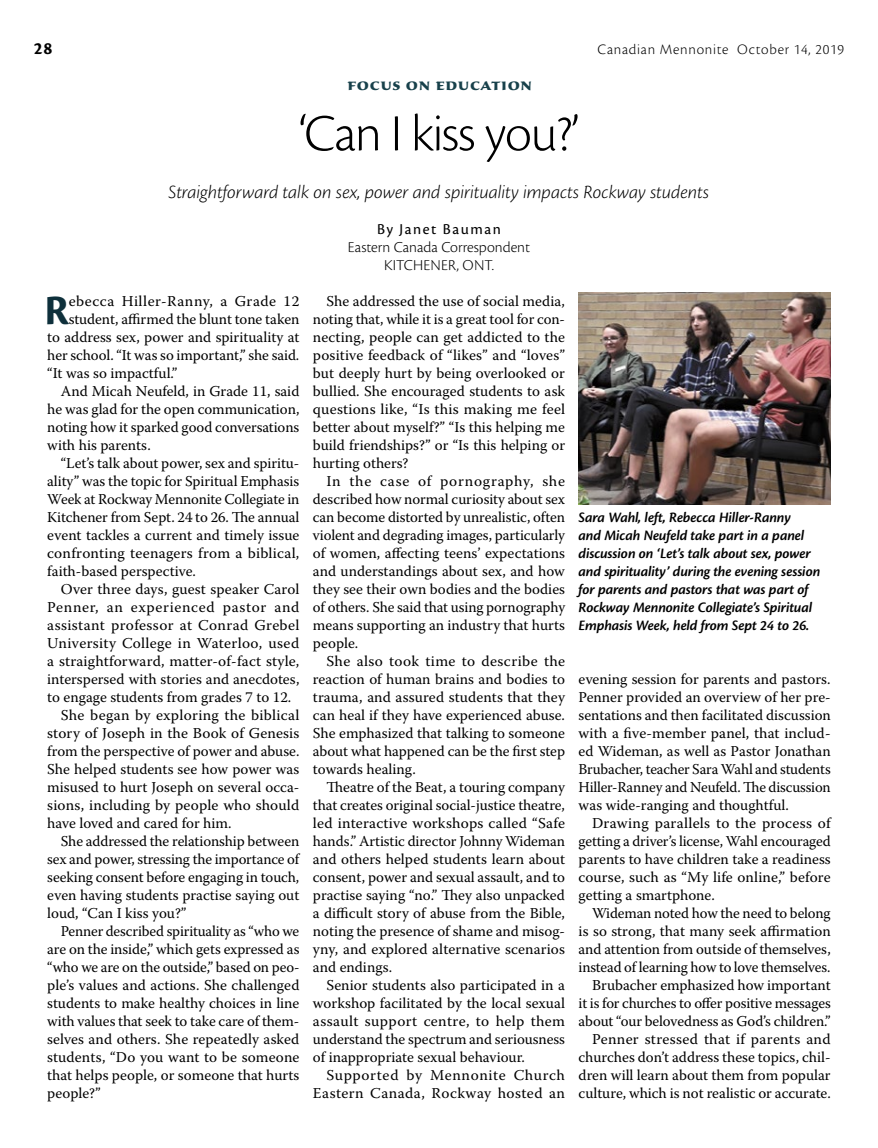
<style>
.page{position:relative;width:878px;height:1148px;background:#fff}
.page>*{position:absolute;margin:0;border:0;box-sizing:border-box;transform-origin:0 0}
.t1{font:300 54px "Cronos Pro";letter-spacing:-.03em;color:#000}
.t2{font:700 43.65px "Cronos Pro";color:#0e303b}
.t3{font:italic 300 19.5px "Cronos Pro";letter-spacing:-.005em;color:#000}
.t4{font:700 18px "Sava Pro";letter-spacing:.035em;color:#18414b}
.t5{font:700 18px "Cronos Pro";color:#000}
.t6{font:300 15.75px/18px "Cronos Pro";letter-spacing:.01em;color:#000;text-align:center}
.t7{font:15.75px "Cronos Pro";color:#000}
.t8{font:15px/18px "Warnock Pro";color:#000;text-align:justify}
.t9{font:italic 600 15px/18px "Cronos Pro";letter-spacing:-.01em;color:#000}
.t10{font:15px/18px "Warnock Pro";letter-spacing:.035em;color:#000;text-align:right}
.t11{font:15px "Warnock Pro";letter-spacing:.02em;color:#000}
.t12{font:15px "Warnock Pro";letter-spacing:.025em;color:#000}
.t13{font:300 15px "Cronos Pro";letter-spacing:.05em;color:#000}
.t14{font:15px "Warnock Pro";letter-spacing:.04em;color:#000}
</style>
<div class="page">
<img style="left:578px;top:292px;width:252px;height:212px">
<p class="t5" style="left:34px;top:38px;width:20px">28</p>
<p class="t13" style="left:597px;top:41px;width:248px">Canadian Mennonite October 14, 2019</p>
<p class="t4" style="left:347px;top:72px;width:186px">focus on education</p>
<h1 class="t1" style="left:298px;top:102px;width:282px">‘Can I kiss you?’</h1>
<h3 class="t3" style="left:169px;top:181px;width:542px">Straightforward talk on sex, power and spirituality impacts Rockway students</h3>
<p class="t7" style="left:377px;top:220px;width:125px">By Janet Bauman</p>
<p class="t6" style="left:348px;top:238px;width:184px">Eastern Canada Correspondent<br>KITCHENER, ONT.</p>
<h2 class="t2" style="left:44px;top:285px;width:26px">R</h2>
<p class="t10" style="left:69px;top:292px;width:232px">ebecca Hiller-Ranny, a Grade 12</p>
<p class="t8" style="left:313px;top:292px;width:254px;text-indent:14px">She addressed the use of social media, noting that, while it is a great tool for con&shy;necting, people can get addicted to the positive feedback of “likes” and “loves” but deeply hurt by being overlooked or bullied. She encouraged students to ask questions like, “Is this making me feel better about myself?” “Is this helping me build friendships?” or “Is this helping or hurting others?</p>
<p class="t8" style="left:313px;top:472px;width:254px;text-indent:14px">In the case of pornography, she described how normal curiosity about sex can become distorted by unrealistic, often violent and degrading images, particularly of women, affecting teens’ expectations and understandings about sex, and how they see their own bodies and the bodies of others. She said that using pornography means supporting an industry that hurts people.</p>
<p class="t8" style="left:313px;top:652px;width:254px;text-indent:14px">She also took time to describe the reaction of human brains and bodies to trauma, and assured students that they can heal if they have experienced abuse.<br>She emphasized that talking to someone about what happened can be the first step towards healing.</p>
<p class="t8" style="left:313px;top:778px;width:254px;text-indent:14px">Theatre of the Beat, a touring company that creates original social-justice theatre, led interactive workshops called “Safe hands.” Artistic director Johnny Wideman and others helped students learn about consent, power and sexual assault, and to practise saying “no.” They also unpacked a difficult story of abuse from the Bible, noting the presence of shame and misog&shy;yny, and explored alternative scenarios and endings.</p>
<p class="t8" style="left:313px;top:976px;width:254px;text-indent:14px">Senior students also participated in a workshop facilitated by the local sexual assault support centre, to help them understand the spectrum and seriousness of inappropriate sexual behaviour.</p>
<p class="t10" style="left:313px;top:1066px;width:254px">Supported by Mennonite Church<br>Eastern Canada, Rockway hosted an</p>
<p class="t8" style="left:69px;top:310px;width:232px">student, affirmed the blunt tone taken</p>
<p class="t8" style="left:47px;top:328px;width:253px">to address sex, power and spirituality at</p>
<p class="t8" style="left:47px;top:346px;width:253px">her school. “It was so important,” she said.</p>
<p class="t8" style="left:47px;top:364px;width:132px">“It was so impactful.”</p>
<p class="t8" style="left:61px;top:382px;width:240px">And Micah Neufeld, in Grade 11, said</p>
<p class="t8" style="left:47px;top:400px;width:253px">he was glad for the open communication,</p>
<p class="t8" style="left:47px;top:418px;width:253px">noting how it sparked good conversations</p>
<p class="t8" style="left:47px;top:436px;width:105px">with his parents.</p>
<p class="t8" style="left:61px;top:454px;width:240px">“Let’s talk about power, sex and spiritu-</p>
<p class="t8" style="left:47px;top:472px;width:253px">ality” was the topic for Spiritual Emphasis</p>
<p class="t8" style="left:47px;top:490px;width:253px">Week at Rockway Mennonite Collegiate in</p>
<p class="t8" style="left:47px;top:508px;width:254px">Kitchener from Sept. 24 to 26. The annual</p>
<p class="t8" style="left:47px;top:526px;width:253px">event tackles a current and timely issue</p>
<p class="t8" style="left:47px;top:544px;width:254px">confronting teenagers from a biblical,</p>
<p class="t8" style="left:47px;top:562px;width:150px">faith-based perspective.</p>
<p class="t8" style="left:61px;top:580px;width:240px">Over three days, guest speaker Carol</p>
<p class="t14" style="left:47px;top:598px;width:254px">Penner, an experienced pastor and</p>
<p class="t12" style="left:47px;top:616px;width:253px">assistant professor at Conrad Grebel</p>
<p class="t11" style="left:47px;top:634px;width:253px">University College in Waterloo, used</p>
<p class="t8" style="left:47px;top:652px;width:254px">a straightforward, matter-of-fact style,</p>
<p class="t8" style="left:47px;top:670px;width:254px">interspersed with stories and anecdotes,</p>
<p class="t8" style="left:47px;top:688px;width:245px">to engage students from grades 7 to 12.</p>
<p class="t11" style="left:61px;top:706px;width:240px">She began by exploring the biblical</p>
<p class="t8" style="left:47px;top:724px;width:254px">story of Joseph in the Book of Genesis</p>
<p class="t8" style="left:47px;top:742px;width:254px">from the perspective of power and abuse.</p>
<p class="t8" style="left:47px;top:760px;width:254px">She helped students see how power was</p>
<p class="t8" style="left:47px;top:778px;width:254px">misused to hurt Joseph on several occa-</p>
<p class="t8" style="left:47px;top:796px;width:253px">sions, including by people who should</p>
<p class="t8" style="left:47px;top:814px;width:186px">have loved and cared for him.</p>
<p class="t8" style="left:61px;top:832px;width:240px">She addressed the relationship between</p>
<p class="t8" style="left:47px;top:850px;width:253px">sex and power, stressing the importance of</p>
<p class="t8" style="left:47px;top:868px;width:253px">seeking consent before engaging in touch,</p>
<p class="t8" style="left:47px;top:886px;width:254px">even having students practise saying out</p>
<p class="t8" style="left:47px;top:904px;width:141px">loud, “Can I kiss you?”</p>
<p class="t8" style="left:61px;top:922px;width:240px">Penner described spirituality as “who we</p>
<p class="t8" style="left:47px;top:940px;width:254px">are on the inside,” which gets expressed as</p>
<p class="t8" style="left:47px;top:958px;width:254px">“who we are on the outside,” based on peo-</p>
<p class="t8" style="left:47px;top:976px;width:254px">ple’s values and actions. She challenged</p>
<p class="t8" style="left:47px;top:994px;width:254px">students to make healthy choices in line</p>
<p class="t8" style="left:47px;top:1012px;width:254px">with values that seek to take care of them-</p>
<p class="t8" style="left:47px;top:1030px;width:253px">selves and others. She repeatedly asked</p>
<p class="t8" style="left:47px;top:1048px;width:254px">students, “Do you want to be someone</p>
<p class="t8" style="left:47px;top:1066px;width:254px">that helps people, or someone that hurts</p>
<p class="t8" style="left:47px;top:1084px;width:55px">people?”</p>
<p class="t9" style="left:578px;top:509px;width:243px">Sara Wahl, left, Rebecca Hiller-Ranny<br>and Micah Neufeld take part in a panel discussion on ‘Let’s talk about sex, power and spirituality’ during the evening session for parents and pastors that was part of Rockway Mennonite Collegiate’s Spiritual Emphasis Week, held from Sept 24 to 26.</p>
<p class="t8" style="left:578px;top:670px;width:254px">evening session for parents and pastors.<br>Penner provided an overview of her pre&shy;sentations and then facilitated discussion with a five-member panel, that includ&shy;ed Wideman, as well as Pastor Jonathan Brubacher, teacher Sara Wahl and students Hiller-Ranney and Neufeld. The discussion was wide-ranging and thoughtful.</p>
<p class="t8" style="left:578px;top:814px;width:254px;text-indent:14px">Drawing parallels to the process of getting a driver’s license, Wahl encouraged parents to have children take a readiness course, such as “My life online,” before getting a smartphone.</p>
<p class="t8" style="left:578px;top:904px;width:254px;text-align:right">Wideman noted how the need to belong is so strong, that many seek affirmation and attention from outside of themselves, instead of learning how to love themselves.<br>Brubacher emphasized how important<br>it is for churches to offer positive messages about “our belovedness as God’s children.” Penner stressed that if parents and churches don’t address these topics, chil&shy;dren will learn about them from popular culture, which is not realistic or accurate.</p>
</div>
